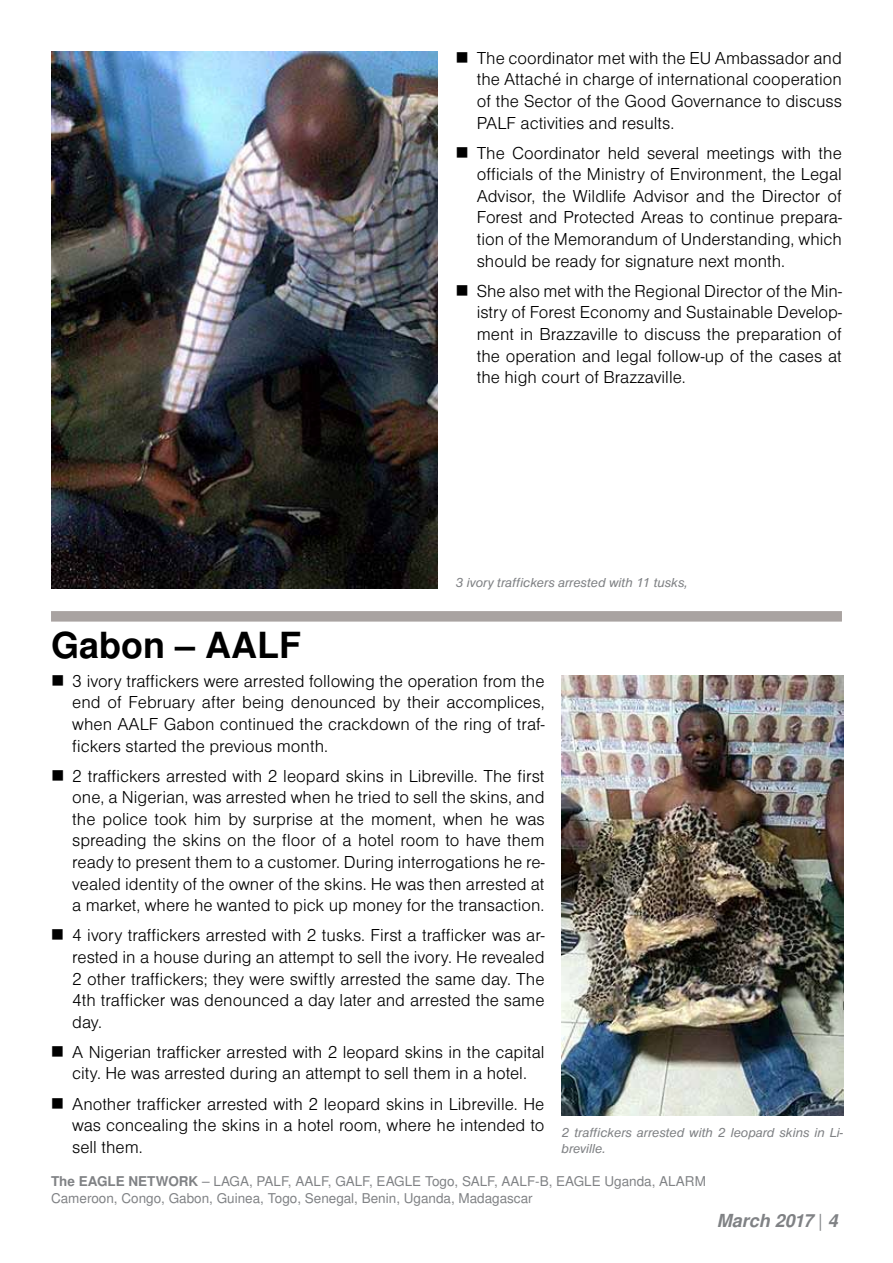
<style>
.page{position:relative;width:893px;height:1263px;background:#fff}
.page>*{position:absolute;margin:0;border:0;box-sizing:border-box;transform-origin:0 0}
.t1{font:700 36px "Nimbus Sans LOT";color:#000}
.t2{font:18px/21.6px "Nimbus Sans DOT Ligh";color:#000;text-align:justify}
.t3{font:italic 700 18px "Nimbus Sans LOT";color:#808285}
.t4{font:13.5px/16.2px "Nimbus Sans LOT";color:#808285}
.t5{font:italic 13.5px/16.2px "Nimbus Sans DOT";color:#808285}
.s1{font-weight:700}
.s2{font-weight:400;font-style:normal}
</style>
<div class="page">
<img style="left:51px;top:51px;width:386px;height:537px">
<div style="left:51px;top:611px;width:791px;height:11px;background:#a9a3a1"></div>
<img style="left:562px;top:675px;width:281px;height:440px">
<p class="t2" style="left:477px;top:47px;width:367px">The coordinator met with the EU Ambassador and the Attaché in charge of international cooperation of the Sector of the Good Governance to discuss PALF activities and results.</p>
<p class="t2" style="left:477px;top:142px;width:367px">The Coordinator held several meetings with the officials of the Ministry of Environment, the Legal Advisor, the Wildlife Advisor and the Director of Forest and Protected Areas to continue prepara&shy;tion of the Memorandum of Understanding, which should be ready for signature next month.</p>
<p class="t2" style="left:477px;top:280px;width:367px">She also met with the Regional Director of the Min&shy;istry of Forest Economy and Sustainable Develop&shy;ment in Brazzaville to discuss the preparation of the operation and legal follow-up of the cases at the high court of Brazzaville.</p>
<p class="t5" style="left:455px;top:575px;width:234px">3 ivory traffickers arrested with 11 tusks,</p>
<h1 class="t1" style="left:51px;top:623px;width:252px">Gabon – AALF</h1>
<p class="t2" style="left:72px;top:670px;width:474px">3 ivory traffickers were arrested following the operation from the end of February after being denounced by their accomplices, when AALF Gabon continued the crackdown of the ring of traf&shy;fickers started the previous month.</p>
<p class="t2" style="left:72px;top:765px;width:474px">2 traffickers arrested with 2 leopard skins in Libreville. The first one, a Nigerian, was arrested when he tried to sell the skins, and the police took him by surprise at the moment, when he was spreading the skins on the floor of a hotel room to have them ready to present them to a customer. During interrogations he re&shy;vealed identity of the owner of the skins. He was then arrested at a market, where he wanted to pick up money for the transaction.</p>
<p class="t2" style="left:72px;top:925px;width:474px">4 ivory traffickers arrested with 2 tusks. First a trafficker was ar&shy;rested in a house during an attempt to sell the ivory. He revealed 2 other traffickers; they were swiftly arrested the same day. The 4th trafficker was denounced a day later and arrested the same day.</p>
<p class="t2" style="left:72px;top:1041px;width:474px">A Nigerian trafficker arrested with 2 leopard skins in the capital city. He was arrested during an attempt to sell them in a hotel.</p>
<p class="t2" style="left:72px;top:1093px;width:474px">Another trafficker arrested with 2 leopard skins in Libreville. He was concealing the skins in a hotel room, where he intended to sell them.</p>
<p class="t5" style="left:562px;top:1124px;width:283px">2 traffickers arrested with 2 leopard skins in Li&shy;breville.</p>
<p class="t4" style="left:51px;top:1174px;width:656px"><span class="s1">The EAGLE NETWORK</span> – LAGA, PALF, AALF, GALF, EAGLE Togo, SALF, AALF-B, EAGLE Uganda, ALARM<br>Cameroon, Congo, Gabon, Guinea, Togo, Senegal, Benin, Uganda, Madagascar</p>
<p class="t3" style="left:717px;top:1210px;width:122px">March 2017 <span class="s2">|</span> 4</p>
</div>
